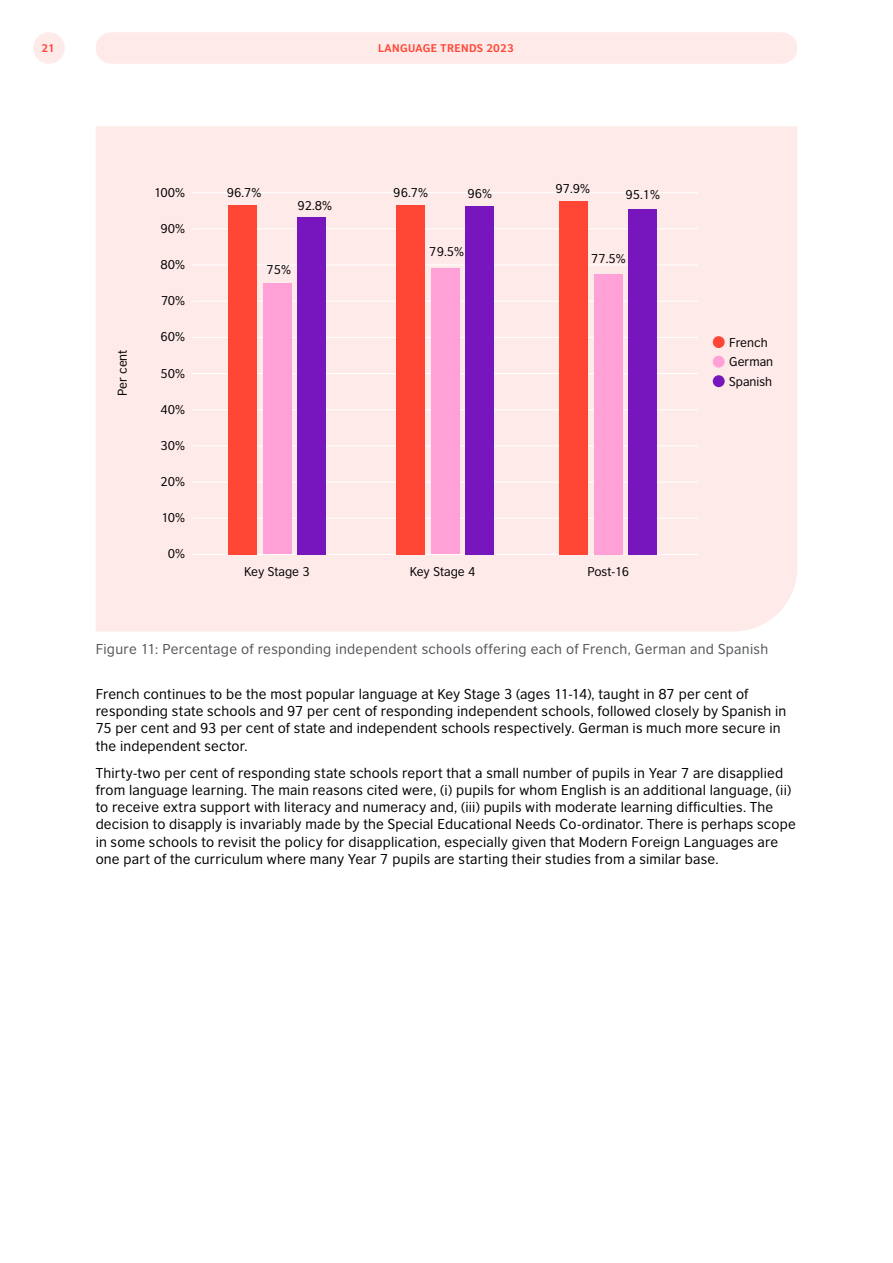
<style>
.page{position:relative;width:893px;height:1263px;background:#fff}
.page>*{position:absolute;margin:0;border:0;box-sizing:border-box;transform-origin:0 0}
.t1{font:13.5px/17.2px "British Council Sans";letter-spacing:.015em;color:#000}
.t2{font:13.5px "British Council Sans";letter-spacing:.025em;color:#54565a}
.t3{font:12px/19.5px "British Council Sans";color:#000}
.t4{font:700 10.5px "British Council Sans";letter-spacing:.03em;color:#ff4635}
</style>
<div class="page">
<div style="left:96px;top:32px;width:701px;height:32px;background:#ffeaea;border-radius:16px"></div>
<div style="left:33px;top:32px;width:32px;height:32px;background:#ffeaea;border-radius:50%"></div>
<div style="left:96px;top:126px;width:701px;height:505px;background:#ffeaea"></div>
<hr style="left:192px;top:554px;width:506px;height:1px;background:#fff">
<hr style="left:192px;top:518px;width:506px;height:1px;background:#fff">
<hr style="left:192px;top:481px;width:506px;height:2px;background:#fff">
<hr style="left:192px;top:445px;width:506px;height:1px;background:#fff">
<hr style="left:192px;top:409px;width:506px;height:1px;background:#fff">
<hr style="left:192px;top:373px;width:506px;height:1px;background:#fff">
<hr style="left:192px;top:337px;width:506px;height:1px;background:#fff">
<hr style="left:192px;top:301px;width:506px;height:1px;background:#fff">
<hr style="left:192px;top:264px;width:506px;height:2px;background:#fff">
<hr style="left:192px;top:228px;width:506px;height:1px;background:#fff">
<hr style="left:192px;top:192px;width:506px;height:1px;background:#fff">
<div style="left:228px;top:205px;width:29px;height:349px;background:#ff4635"></div>
<div style="left:263px;top:283px;width:28px;height:271px;background:#ffa0d7"></div>
<div style="left:297px;top:217px;width:29px;height:337px;background:#7716bd"></div>
<div style="left:396px;top:205px;width:29px;height:349px;background:#ff4635"></div>
<div style="left:431px;top:268px;width:29px;height:286px;background:#ffa0d7"></div>
<div style="left:465px;top:206px;width:29px;height:348px;background:#7716bd"></div>
<div style="left:559px;top:201px;width:29px;height:353px;background:#ff4635"></div>
<div style="left:594px;top:274px;width:29px;height:280px;background:#ffa0d7"></div>
<div style="left:628px;top:209px;width:29px;height:345px;background:#7716bd"></div>
<div style="left:713px;top:336px;width:12px;height:12px;background:#ff4635;border-radius:50%"></div>
<div style="left:713px;top:356px;width:12px;height:12px;background:#ffa0d7;border-radius:50%"></div>
<div style="left:713px;top:375px;width:12px;height:12px;background:#7716bd;border-radius:50%"></div>
<p class="t4" style="left:42px;top:39px;width:15px">21</p>
<p class="t4" style="left:378px;top:39px;width:137px">LANGUAGE TRENDS 2023</p>
<p class="t3" style="left:112px;top:396px;width:48px;rotate:-90deg">Per cent</p>
<p class="t3" style="left:154px;top:181px;width:33px">100%</p>
<p class="t3" style="left:161px;top:218px;width:26px">90%</p>
<p class="t3" style="left:161px;top:254px;width:26px">80%</p>
<p class="t3" style="left:161px;top:290px;width:26px">70%</p>
<p class="t3" style="left:161px;top:326px;width:26px">60%</p>
<p class="t3" style="left:161px;top:362px;width:26px">50%</p>
<p class="t3" style="left:161px;top:398px;width:26px">40%</p>
<p class="t3" style="left:161px;top:435px;width:26px">30%</p>
<p class="t3" style="left:161px;top:471px;width:26px">20%</p>
<p class="t3" style="left:161px;top:507px;width:25px">10%</p>
<p class="t3" style="left:168px;top:543px;width:19px">0%</p>
<p class="t3" style="left:227px;top:182px;width:36px">96.7%</p>
<p class="t3" style="left:393px;top:182px;width:36px">96.7%</p>
<p class="t3" style="left:555px;top:178px;width:36px">97.9%</p>
<p class="t3" style="left:467px;top:183px;width:26px">96%</p>
<p class="t3" style="left:625px;top:184px;width:36px">95.1%</p>
<p class="t3" style="left:297px;top:195px;width:36px">92.8%</p>
<p class="t3" style="left:266px;top:259px;width:26px">75%</p>
<p class="t3" style="left:429px;top:241px;width:36px">79.5%</p>
<p class="t3" style="left:591px;top:248px;width:36px">77.5%</p>
<p class="t3" style="left:244px;top:560px;width:67px">Key Stage 3</p>
<p class="t3" style="left:410px;top:560px;width:67px">Key Stage 4</p>
<p class="t3" style="left:587px;top:560px;width:43px">Post-16</p>
<p class="t3" style="left:729px;top:331px;width:45px">French<br>German<br>Spanish</p>
<p class="t2" style="left:96px;top:638px;width:674px">Figure 11: Percentage of responding independent schools offering each of French, German and Spanish</p>
<p class="t1" style="left:96px;top:684px;width:692px">French continues to be the most popular language at Key Stage 3 (ages 11-14), taught in 87 per cent of responding state schools and 97 per cent of responding independent schools, followed closely by Spanish in 75 per cent and 93 per cent of state and independent schools respectively. German is much more secure in the independent sector.</p>
<p class="t1" style="left:96px;top:763px;width:702px">Thirty-two per cent of responding state schools report that a small number of pupils in Year 7 are disapplied from language learning. The main reasons cited were, (i) pupils for whom English is an additional language, (ii) to receive extra support with literacy and numeracy and, (iii) pupils with moderate learning difficulties. The decision to disapply is invariably made by the Special Educational Needs Co-ordinator. There is perhaps scope in some schools to revisit the policy for disapplication, especially given that Modern Foreign Languages are one part of the curriculum where many Year 7 pupils are starting their studies from a similar base.</p>
</div>
